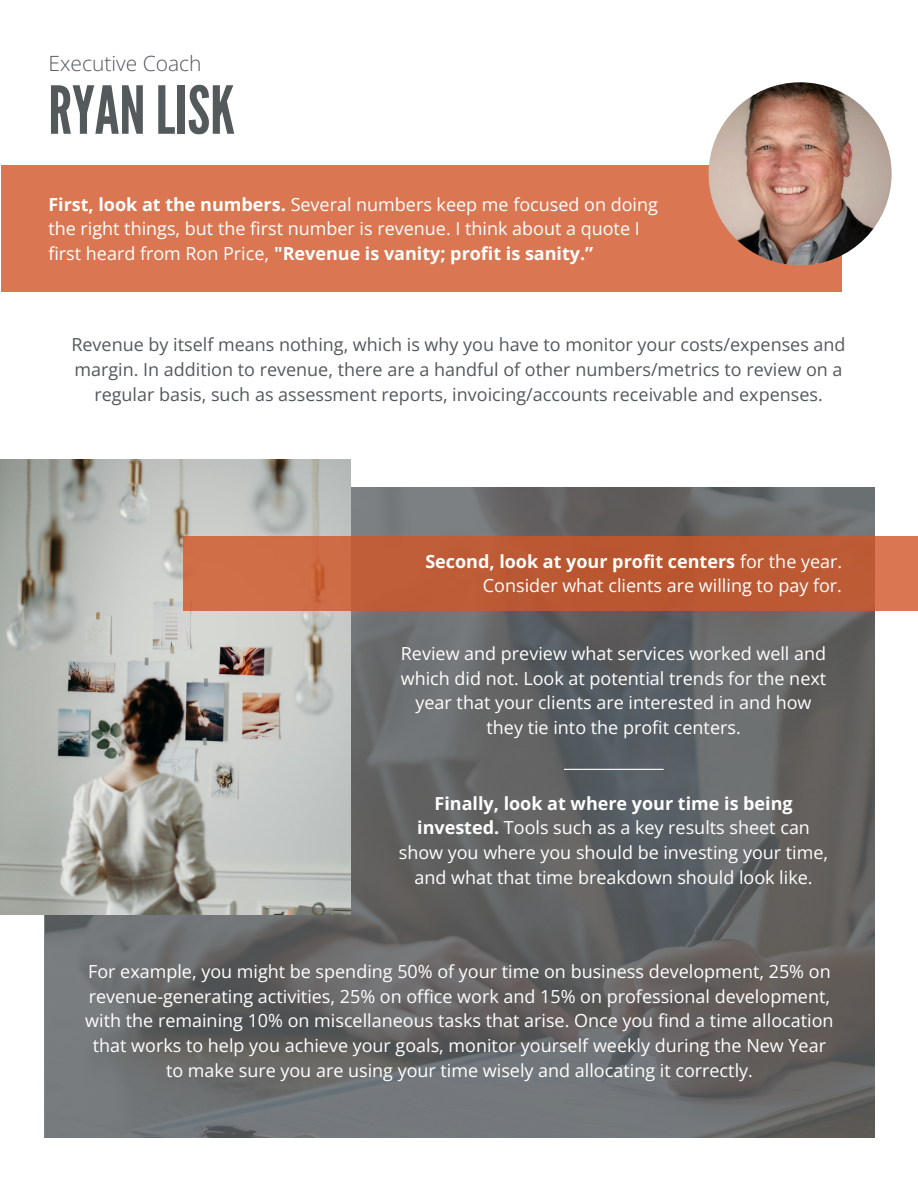
<style>
.page{position:relative;width:918px;height:1188px;background:#fff}
.page>*{position:absolute;margin:0;border:0;box-sizing:border-box;transform-origin:0 0}
.t1{font:66px "League Gothic";color:#54595b}
.t2{font:300 21px "Open Sans";color:#54595b}
.t3{font:18px/24.8px "Open Sans";color:#fff;text-align:center}
.t4{font:18px/24.8px "Open Sans";color:#54595b;text-align:center}
.s1{font-weight:700}
</style>
<div class="page">
<svg style="left:44px;top:488px;width:830px;height:650px;background:#656667"></svg>
<img style="left:0;top:460px;width:351px;height:454px">
<svg style="left:184px;top:536px;width:734px;height:74px;background:#c25f3a"></svg>
<div style="left:2px;top:165px;width:840px;height:127px;background:#da7752"></div>
<img style="left:709px;top:82px;width:183px;height:183px;border-radius:50%">
<hr style="left:564px;top:769px;width:100px;height:1px;background:#fff">
<p class="t2" style="left:49px;top:49px;width:155px">Executive Coach</p>
<p class="t1" style="left:48px;top:72px;width:188px">RYANLISK</p>
<p class="t3" style="left:48px;top:191px;width:611px;text-align:left"><span class="s1">First, look at the numbers.</span> Several numbers keep me focused on doing the right things, but the first number is revenue. I think about a quote I first heard from Ron Price, <span class="s1">"Revenue is vanity; profit is sanity.”</span></p>
<p class="t4" style="left:71px;top:332px;width:776px">Revenue by itself means nothing, which is why you have to monitor your costs/expenses and margin. In addition to revenue, there are a handful of other numbers/metrics to review on a regular basis, such as assessment reports, invoicing/accounts receivable and expenses.</p>
<p class="t3" style="left:425px;top:548px;width:418px;text-align:right"><span class="s1">Second, look at your profit centers</span> for the year.<br>Consider what clients are willing to pay for.</p>
<p class="t3" style="left:401px;top:640px;width:427px">Review and preview what services worked well and which did not. Look at potential trends for the next year that your clients are interested in and how they tie into the profit centers.</p>
<p class="t3" style="left:399px;top:790px;width:431px"><span class="s1">Finally, look at where your time is being invested.</span> Tools such as a key results sheet can show you where you should be investing your time, and what that time breakdown should look like.</p>
<p class="t3" style="left:85px;top:959px;width:750px">For example, you might be spending 50% of your time on business development, 25% on revenue-generating activities, 25% on office work and 15% on professional development, with the remaining 10% on miscellaneous tasks that arise. Once you find a time allocation that works to help you achieve your goals, monitor yourself weekly during the New Year to make sure you are using your time wisely and allocating it correctly.</p>
</div>
